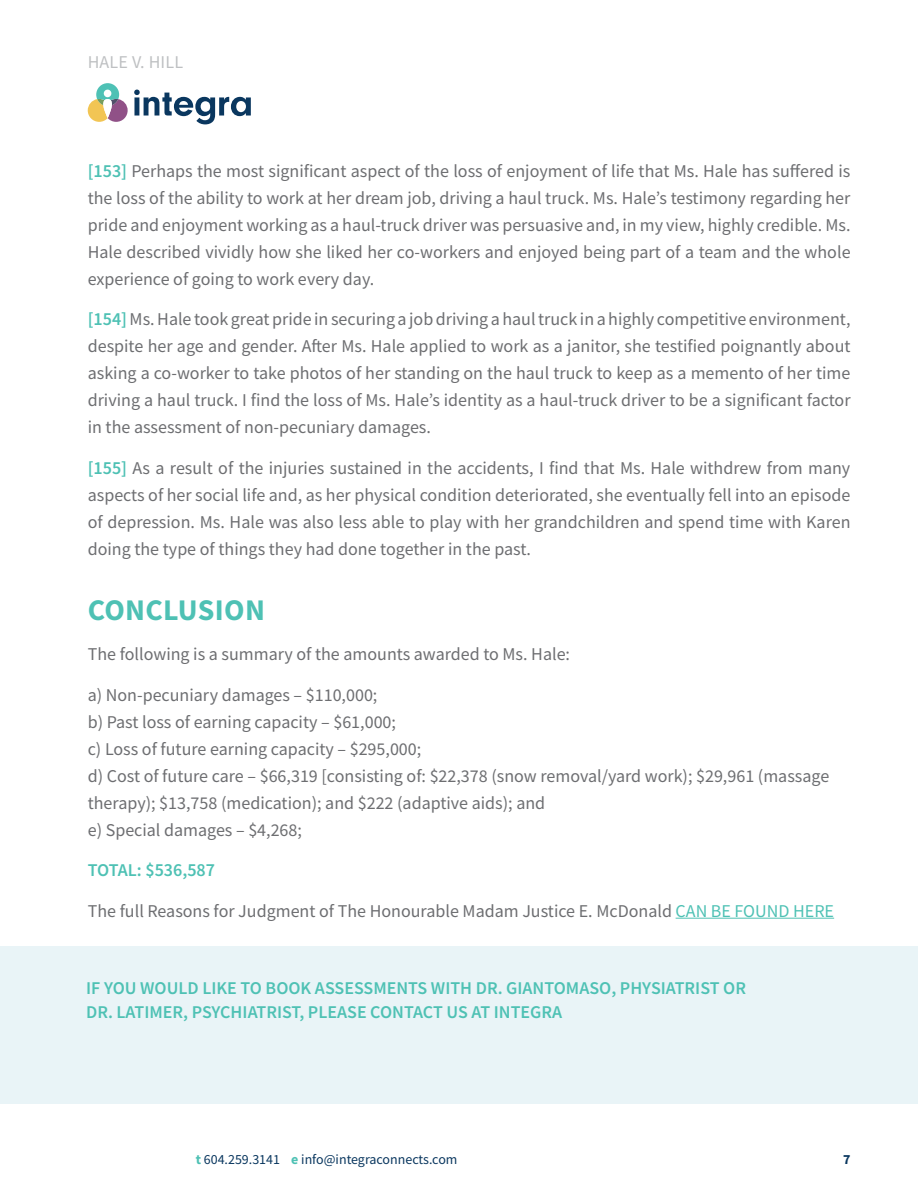
<style>
.page{position:relative;width:918px;height:1188px;background:#fff}
.page>*{position:absolute;margin:0;border:0;box-sizing:border-box;transform-origin:0 0}
.t1{font:700 30px "Source Sans Pro";letter-spacing:.01em;color:#4ec1b4}
.t2{font:18px/27px "Source Sans Pro";color:#6d6e71;text-align:justify}
.t3{font:600 18px/24px "Source Sans Pro";color:#4ec1b4}
.t4{font:18px "Source Sans Pro";letter-spacing:.01em;color:#bec0c2}
.t5{font:13.95px "Source Sans Pro";color:#0a375f}
.t6{font:700 13.95px "Source Sans Pro";color:#0a375f}
.s1{font-weight:600;color:#4ec1b4}
.s2{color:#4ec1b4}
.s3{font-weight:700;color:#4ec1b4}
</style>
<div class="page">
<svg style="left:88px;top:83px;width:40px;height:39px"></svg>
<div style="left:104px;top:90px;width:7px;height:7px;background:#fff;border-radius:50%"></div>
<svg style="left:134px;top:90px;width:117px;height:34px"></svg>
<hr style="left:676px;top:918px;width:158px;height:1px;background:#4ec1b4">
<div style="left:0;top:946px;width:918px;height:158px;background:#e9f4f7"></div>
<p class="t4" style="left:88px;top:50px;width:97px">HALE V. HILL</p>
<p class="t2" style="left:88px;top:157px;width:764px"><span class="s1">[153]</span> Perhaps the most significant aspect of the loss of enjoyment of life that Ms. Hale has suffered is the loss of the ability to work at her dream job, driving a haul truck. Ms. Hale’s testimony regarding her pride and enjoyment working as a haul-truck driver was persuasive and, in my view, highly credible. Ms.<br>Hale described vividly how she liked her co-workers and enjoyed being part of a team and the whole experience of going to work every day.</p>
<p class="t2" style="left:88px;top:306px;width:764px"><span class="s1">[154]</span> Ms. Hale took great pride in securing a job driving a haul truck in a highly competitive environment, despite her age and gender. After Ms. Hale applied to work as a janitor, she testified poignantly about asking a co-worker to take photos of her standing on the haul truck to keep as a memento of her time driving a haul truck. I find the loss of Ms. Hale’s identity as a haul-truck driver to be a significant factor in the assessment of non-pecuniary damages.</p>
<p class="t2" style="left:88px;top:454px;width:764px"><span class="s1">[155]</span> As a result of the injuries sustained in the accidents, I find that Ms. Hale withdrew from many aspects of her social life and, as her physical condition deteriorated, she eventually fell into an episode of depression. Ms. Hale was also less able to play with her grandchildren and spend time with Karen doing the type of things they had done together in the past.</p>
<h1 class="t1" style="left:88px;top:590px;width:179px">CONCLUSION</h1>
<p class="t2" style="left:88px;top:641px;width:484px">The following is a summary of the amounts awarded to Ms. Hale:</p>
<p class="t2" style="left:88px;top:681px;width:743px;text-align:left">a) Non-pecuniary damages – $110,000;<br>b) Past loss of earning capacity – $61,000;<br>c) Loss of future earning capacity – $295,000;<br>d) Cost of future care – $66,319 [consisting of: $22,378 (snow removal/yard work); $29,961 (massage therapy); $13,758 (medication); and $222 (adaptive aids); and<br>e) Special damages – $4,268;</p>
<p class="t3" style="left:88px;top:858px;width:129px">TOTAL: $536,587</p>
<p class="t2" style="left:88px;top:897px;width:748px">The full Reasons for Judgment of The Honourable Madam Justice E. McDonald <span class="s2">CAN BE FOUND HERE</span></p>
<p class="t3" style="left:86px;top:976px;width:661px">IF YOU WOULD LIKE TO BOOK ASSESSMENTS WITH DR. GIANTOMASO, PHYSIATRIST OR<br>DR. LATIMER, PSYCHIATRIST, PLEASE CONTACT US AT INTEGRA</p>
<p class="t5" style="left:196px;top:1151px;width:263px"><span class="s3">t</span> 604.259.3141 <span class="s3">e</span> info@integraconnects.com</p>
<p class="t6" style="left:843px;top:1150px;width:9px">7</p>
</div>
